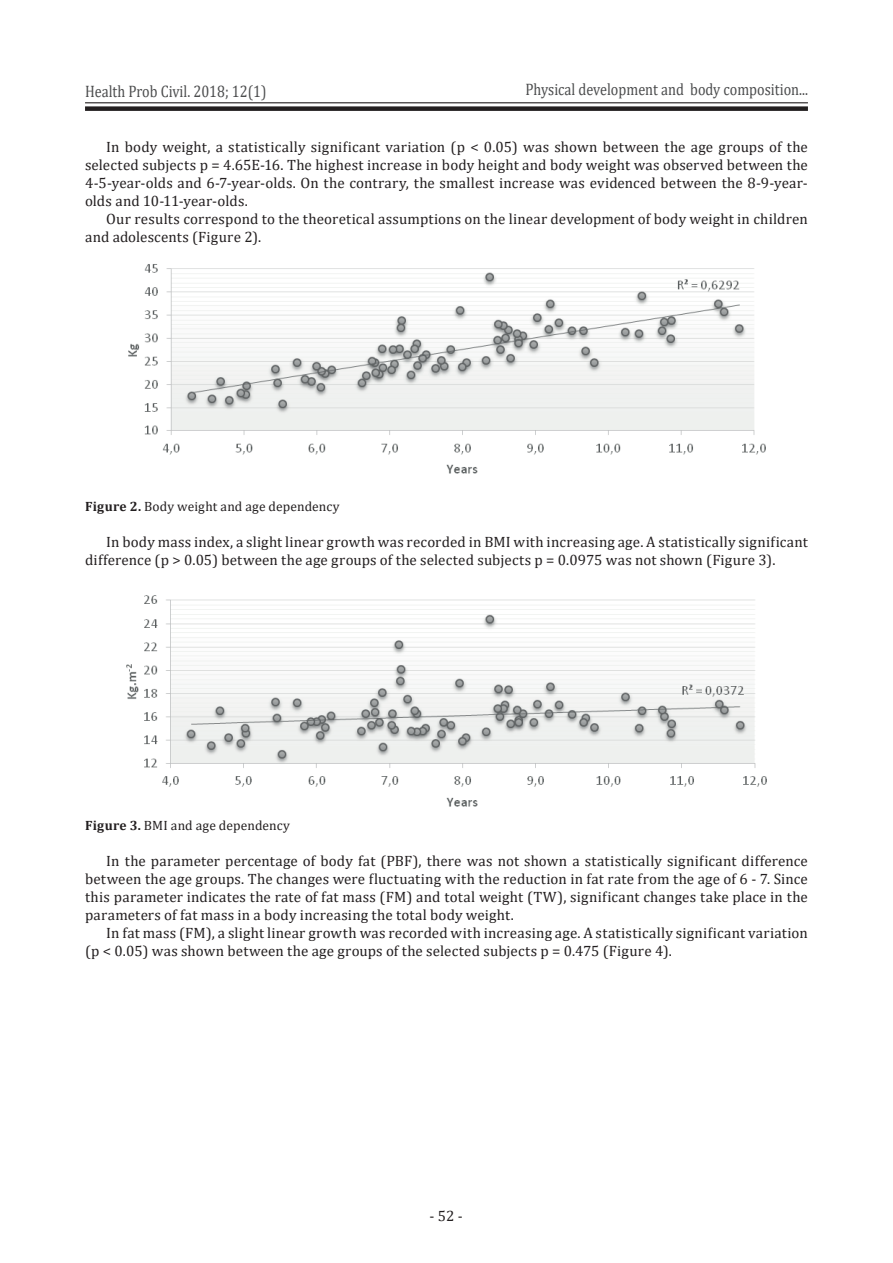
<style>
.page{position:relative;width:893px;height:1263px;background:#fff}
.page>*{position:absolute;margin:0;border:0;box-sizing:border-box;transform-origin:0 0}
.t1{font:16.65px "Cambria";color:#4b4c4d;scale:.86 1}
.t2{font:15px/18px "Cambria";letter-spacing:.01em;color:#231f20}
.t3{font:13.5px "Cambria";letter-spacing:.005em;color:#231f20}
.s1{font-weight:700}
</style>
<div class="page">
<hr style="left:85px;top:102px;width:723px;height:1px;background:#231f20">
<div style="left:85px;top:106px;width:723px;height:5px;background:#231f20"></div>
<img style="left:128px;top:264px;width:638px;height:210px">
<img style="left:126px;top:595px;width:641px;height:212px">
<p class="t1" style="left:85px;top:81px;width:212px">Health Prob Civil. 2018; 12(1)</p>
<p class="t1" style="left:525px;top:80px;width:330px">Physical development and body composition...</p>
<p class="t2" style="left:85px;top:138px;width:724px;text-align:justify;text-indent:21px">In body weight, a statistically significant variation (p &lt; 0.05) was shown between the age groups of the selected subjects p = 4.65E-16. The highest increase in body height and body weight was observed between the 4-5-year-olds and 6-7-year-olds. On the contrary, the smallest increase was evidenced between the 8-9-year&shy;olds and 10-11-year-olds.</p>
<p class="t2" style="left:85px;top:210px;width:724px;text-indent:21px">Our results correspond to the theoretical assumptions on the linear development of body weight in children and adolescents (Figure 2).</p>
<p class="t3" style="left:85px;top:498px;width:256px"><span class="s1">Figure 2.</span> Body weight and age dependency</p>
<p class="t2" style="left:85px;top:532px;width:724px;text-indent:21px">In body mass index, a slight linear growth was recorded in BMI with increasing age. A statistically significant difference (p &gt; 0.05) between the age groups of the selected subjects p = 0.0975 was not shown (Figure 3).</p>
<p class="t3" style="left:85px;top:817px;width:206px"><span class="s1">Figure 3.</span> BMI and age dependency</p>
<p class="t2" style="left:85px;top:852px;width:724px;text-align:justify;text-indent:21px">In the parameter percentage of body fat (PBF), there was not shown a statistically significant difference between the age groups. The changes were fluctuating with the reduction in fat rate from the age of 6 - 7. Since this parameter indicates the rate of fat mass (FM) and total weight (TW), significant changes take place in the parameters of fat mass in a body increasing the total body weight.</p>
<p class="t2" style="left:85px;top:924px;width:724px;text-indent:21px">In fat mass (FM), a slight linear growth was recorded with increasing age. A statistically significant variation (p &lt; 0.05) was shown between the age groups of the selected subjects p = 0.475 (Figure 4).</p>
<p class="t2" style="left:429px;top:1206px;width:35px">- 52 -</p>
</div>
